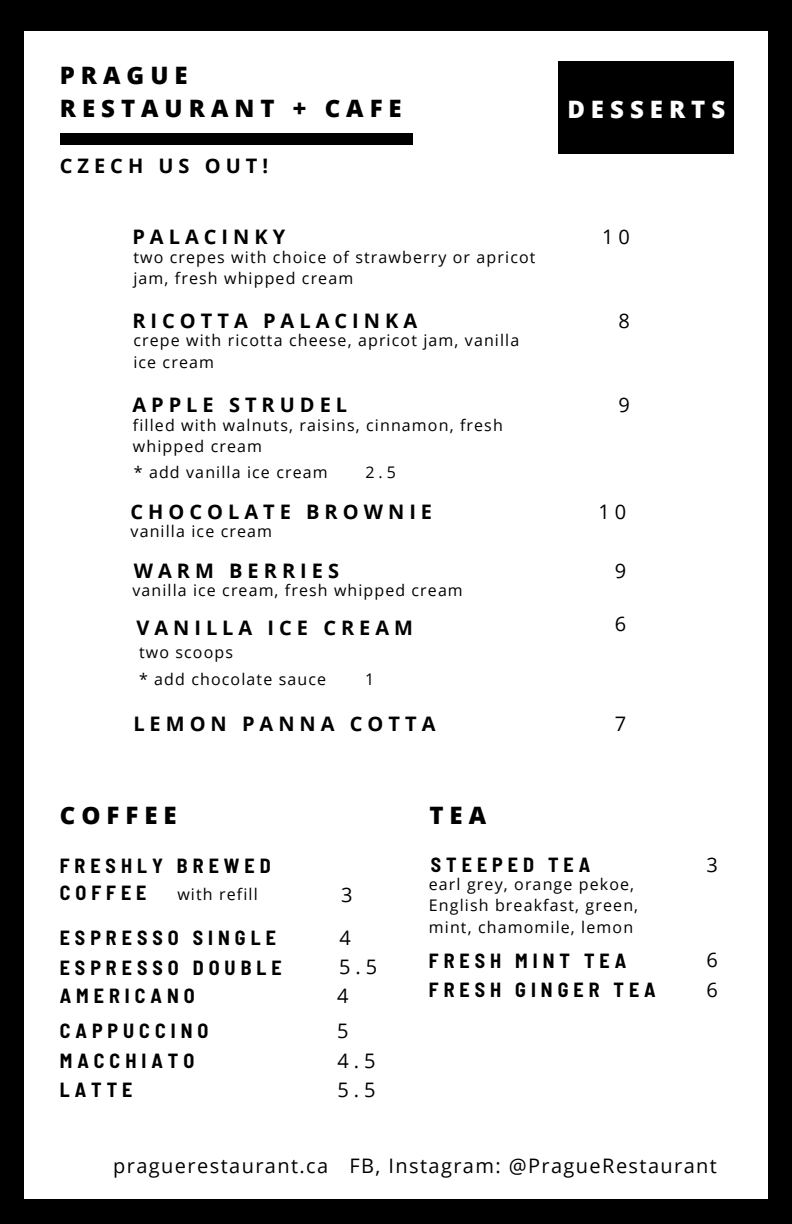
<style>
.page{position:relative;width:792px;height:1224px;background:#000}
.page>*{position:absolute;margin:0;border:0;box-sizing:border-box;transform-origin:0 0}
.t1{font:800 24px/33px "Open Sans";letter-spacing:.25em;color:#000}
.t2{font:800 24px "Open Sans";letter-spacing:.25em;color:#fff}
.t3{font:700 semi-condensed 20px/27px "Barlow";letter-spacing:.25em;color:#000}
.t4{font:700 20px "Open Sans";letter-spacing:.25em;color:#000}
.t5{font:20px "Open Sans";letter-spacing:.07em;color:#000}
.t6{font:16px/21.4px "Open Sans";letter-spacing:.07em;color:#000}
</style>
<div class="page">
<div style="left:25px;top:32px;width:742px;height:1167px;background:#fff"></div>
<div style="left:558px;top:61px;width:176px;height:93px;background:#000"></div>
<div style="left:60px;top:133px;width:352px;height:12px;background:#000"></div>
<p class="t1" style="left:60px;top:59px;width:344px">PRAGUE<br>RESTAURANT + CAFE</p>
<p class="t4" style="left:60px;top:152px;width:210px">CZECH US OUT!</p>
<p class="t4" style="left:132px;top:223px;width:154px">PALACINKY</p>
<p class="t6" style="left:133px;top:246px;width:404px">two crepes with choice of strawberry or apricot jam, fresh whipped cream</p>
<p class="t4" style="left:132px;top:306px;width:286px">RICOTTA PALACINKA</p>
<p class="t6" style="left:133px;top:329px;width:388px">crepe with ricotta cheese, apricot jam, vanilla ice cream</p>
<p class="t4" style="left:132px;top:391px;width:216px">APPLE STRUDEL</p>
<p class="t6" style="left:133px;top:414px;width:371px">filled with walnuts, raisins, cinnamon, fresh whipped cream</p>
<p class="t6" style="left:134px;top:461px;width:195px">* add vanilla ice cream</p>
<p class="t6" style="left:365px;top:461px;width:32px">2.5</p>
<p class="t4" style="left:131px;top:497px;width:303px">CHOCOLATE BROWNIE</p>
<p class="t6" style="left:131px;top:520px;width:143px">vanilla ice cream</p>
<p class="t4" style="left:134px;top:557px;width:207px">WARM BERRIES</p>
<p class="t6" style="left:132px;top:579px;width:332px">vanilla ice cream, fresh whipped cream</p>
<p class="t4" style="left:136px;top:613px;width:278px">VANILLA ICE CREAM</p>
<p class="t6" style="left:139px;top:641px;width:96px">two scoops</p>
<p class="t6" style="left:139px;top:668px;width:189px">* add chocolate sauce</p>
<p class="t6" style="left:365px;top:668px;width:11px">1</p>
<p class="t2" style="left:567px;top:92px;width:159px">DESSERTS</p>
<p class="t5" style="left:602px;top:223px;width:29px">1 0</p>
<p class="t5" style="left:618px;top:306px;width:13px">8</p>
<p class="t5" style="left:618px;top:391px;width:13px">9</p>
<p class="t5" style="left:599px;top:497px;width:29px">1 0</p>
<p class="t5" style="left:615px;top:557px;width:13px">9</p>
<p class="t5" style="left:615px;top:610px;width:13px">6</p>
<p class="t4" style="left:133px;top:709px;width:304px">LEMON PANNA COTTA</p>
<p class="t5" style="left:615px;top:709px;width:13px">7</p>
<p class="t1" style="left:60px;top:798px;width:118px">COFFEE</p>
<p class="t1" style="left:429px;top:798px;width:58px">TEA</p>
<p class="t3" style="left:60px;top:851px;width:213px">FRESHLY BREWED<br>COFFEE</p>
<p class="t6" style="left:177px;top:883px;width:82px">with refill</p>
<p class="t5" style="left:341px;top:881px;width:13px">3</p>
<p class="t3" style="left:60px;top:923px;width:218px">ESPRESSO SINGLE</p>
<p class="t5" style="left:340px;top:924px;width:13px">4</p>
<p class="t5" style="left:339px;top:953px;width:40px">5.5</p>
<p class="t3" style="left:60px;top:981px;width:137px">AMERICANO</p>
<p class="t5" style="left:337px;top:981px;width:13px">4</p>
<p class="t3" style="left:60px;top:1016px;width:150px">CAPPUCCINO</p>
<p class="t5" style="left:337px;top:1047px;width:40px">4.5</p>
<p class="t3" style="left:60px;top:954px;width:224px">ESPRESSO DOUBLE</p>
<p class="t5" style="left:337px;top:1016px;width:13px">5</p>
<p class="t3" style="left:60px;top:1046px;width:136px">MACCHIATO</p>
<p class="t3" style="left:60px;top:1076px;width:74px">LATTE</p>
<p class="t5" style="left:337px;top:1076px;width:40px">5.5</p>
<p class="t3" style="left:431px;top:850px;width:161px">STEEPED TEA</p>
<p class="t6" style="left:429px;top:873px;width:211px">earl grey, orange pekoe,<br>English breakfast, green, mint, chamomile, lemon</p>
<p class="t5" style="left:706px;top:850px;width:13px">3</p>
<p class="t5" style="left:706px;top:946px;width:13px">6</p>
<p class="t3" style="left:429px;top:946px;width:199px">FRESH MINT TEA</p>
<p class="t3" style="left:429px;top:976px;width:228px">FRESH GINGER TEA</p>
<p class="t5" style="left:706px;top:976px;width:13px">6</p>
<p class="t5" style="left:113px;top:1151px;width:605px">praguerestaurant.ca FB, Instagram: @PragueRestaurant</p>
</div>
